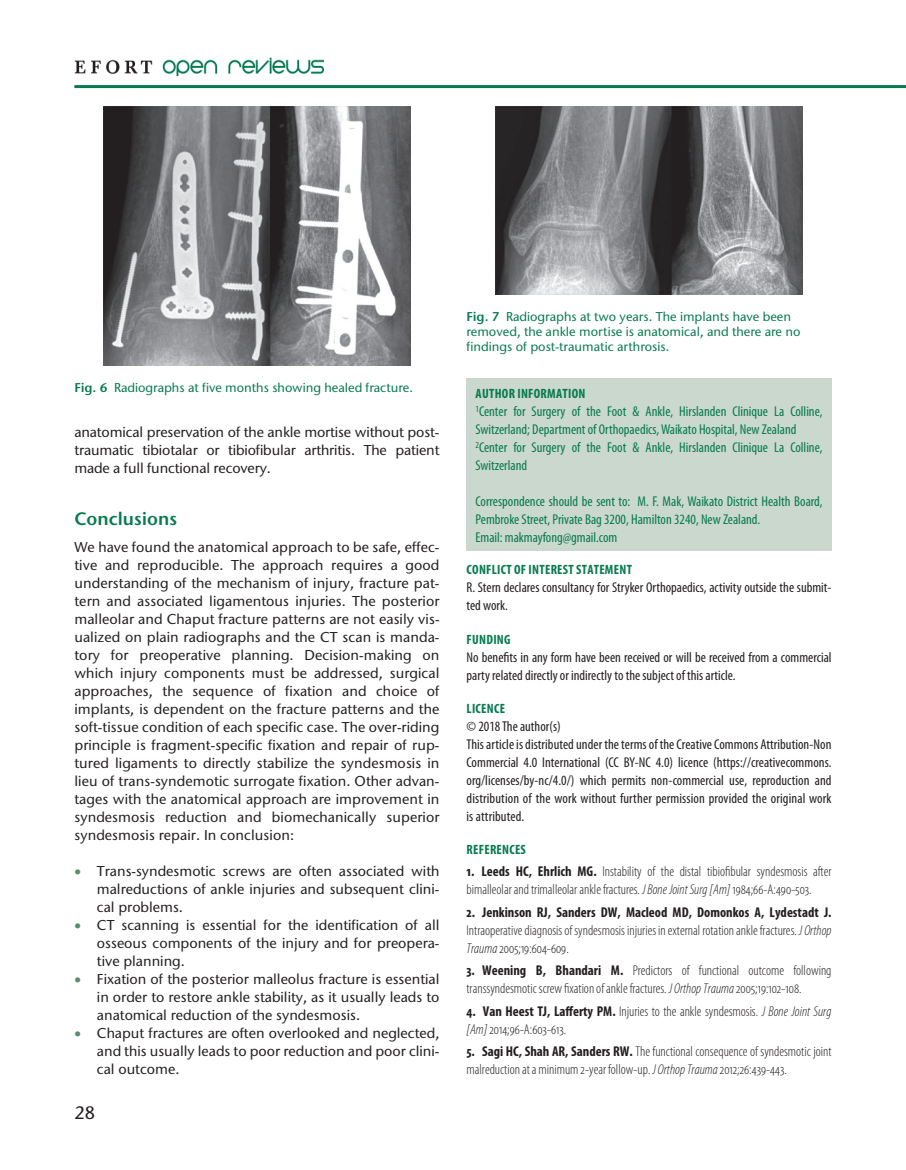
<style>
.page{position:relative;width:906px;height:1170px;background:#fff}
.page>*{position:absolute;margin:0;border:0;box-sizing:border-box;transform-origin:0 0}
.t1{font:600 18px "Stone Sans ITC Pro";color:#077a4e}
.t2{font:500 18px "Stone Sans ITC Pro";color:#231f20}
.t3{font:500 14.25px/18px "Stone Sans ITC Pro";color:#231f20;text-align:justify}
.t4{font:300 condensed 14.25px/18px "Myriad Pro";color:#231f20}
.t5{font:condensed 14.25px/18px "Myriad Pro";letter-spacing:.005em;color:#231f20}
.t6{font:condensed 14.25px/18px "Myriad Pro";color:#077a4e}
.t7{font:700 condensed 13.5px "Myriad Pro";letter-spacing:.02em;color:#077a4e}
.t8{font:500 12.75px/15px "Stone Sans ITC Pro";color:#077a4e}
.s1{font-weight:600}
.s2{color:#578f6e}
.s3{font-weight:700}
.s4{font-style:italic}
</style>
<div class="page">
<img style="left:74px;top:57px;width:250px;height:19px">
<hr style="left:74px;top:85px;width:832px;height:3px;background:#077a4e">
<div style="left:466px;top:378px;width:365px;height:172px;background:#cad8cd"></div>
<img style="left:104px;top:106px;width:306px;height:259px">
<img style="left:496px;top:106px;width:306px;height:188px">
<p class="t8" style="left:74px;top:380px;width:340px"><span class="s1">Fig. 6</span> Radiographs at five months showing healed fracture.</p>
<p class="t3" style="left:74px;top:422px;width:366px">anatomical preservation of the ankle mortise without post&shy;traumatic tibiotalar or tibiofibular arthritis. The patient made a full functional recovery.</p>
<p class="t1" style="left:74px;top:507px;width:104px">Conclusions</p>
<p class="t3" style="left:74px;top:538px;width:367px">We have found the anatomical approach to be safe, effec&shy;tive and reproducible. The approach requires a good understanding of the mechanism of injury, fracture pat&shy;tern and associated ligamentous injuries. The posterior malleolar and Chaput fracture patterns are not easily vis&shy;ualized on plain radiographs and the CT scan is manda&shy;tory for preoperative planning. Decision-making on which injury components must be addressed, surgical approaches, the sequence of fixation and choice of implants, is dependent on the fracture patterns and the soft-tissue condition of each specific case. The over-riding principle is fragment-specific fixation and repair of rup&shy;tured ligaments to directly stabilize the syndesmosis in lieu of trans-syndemotic surrogate fixation. Other advan&shy;tages with the anatomical approach are improvement in syndesmosis reduction and biomechanically superior syndesmosis repair. In conclusion:</p>
<p class="t3" style="left:97px;top:862px;width:344px;text-indent:-23px"><span class="s2">•</span> Trans-syndesmotic screws are often associated with malreductions of ankle injuries and subsequent clini&shy;cal problems.</p>
<p class="t3" style="left:97px;top:916px;width:344px;text-indent:-23px"><span class="s2">•</span> CT scanning is essential for the identification of all osseous components of the injury and for preopera&shy;tive planning.</p>
<p class="t3" style="left:97px;top:970px;width:344px;text-indent:-23px"><span class="s2">•</span> Fixation of the posterior malleolus fracture is essential in order to restore ankle stability, as it usually leads to anatomical reduction of the syndesmosis.</p>
<p class="t3" style="left:97px;top:1024px;width:344px;text-indent:-23px"><span class="s2">•</span> Chaput fractures are often overlooked and neglected, and this usually leads to poor reduction and poor clini&shy;cal outcome.</p>
<p class="t2" style="left:74px;top:1101px;width:22px">28</p>
<p class="t8" style="left:466px;top:309px;width:335px"><span class="s1">Fig. 7</span> Radiographs at two years. The implants have been removed, the ankle mortise is anatomical, and there are no findings of post-traumatic arthrosis.</p>
<p class="t7" style="left:475px;top:385px;width:111px">Author Information</p>
<p class="t6" style="left:475px;top:402px;width:348px"><sup>1</sup>Center for Surgery of the Foot &amp; Ankle, Hirslanden Clinique La Colline, Switzerland; Department of Orthopaedics, Waikato Hospital, New Zealand <sup>2</sup>Center for Surgery of the Foot &amp; Ankle, Hirslanden Clinique La Colline, Switzerland</p>
<p class="t6" style="left:475px;top:492px;width:348px">Correspondence should be sent to: M. F. Mak, Waikato District Health Board,<br>Pembroke Street, Private Bag 3200, Hamilton 3240, New Zealand.<br>Email: makmayfong@gmail.com</p>
<p class="t7" style="left:466px;top:561px;width:167px">Conflict of interest statement</p>
<p class="t5" style="left:466px;top:578px;width:366px">R. Stern declares consultancy for Stryker Orthopaedics, activity outside the submit&shy;ted work.</p>
<p class="t7" style="left:466px;top:630px;width:45px">Funding</p>
<p class="t5" style="left:466px;top:647px;width:366px">No benefits in any form have been received or will be received from a commercial party related directly or indirectly to the subject of this article.</p>
<p class="t7" style="left:466px;top:699px;width:40px">Licence</p>
<p class="t5" style="left:466px;top:716px;width:366px">© 2018 The author(s)<br>This article is distributed under the terms of the Creative Commons Attribution-Non Commercial 4.0 International (CC BY-NC 4.0) licence (https://creativecommons. org/licenses/by-nc/4.0/) which permits non-commercial use, reproduction and distribution of the work without further permission provided the original work is attributed.</p>
<p class="t7" style="left:466px;top:840px;width:61px">References</p>
<p class="t4" style="left:466px;top:862px;width:366px"><span class="s3">1. Leeds HC, Ehrlich MG.</span> Instability of the distal tibiofibular syndesmosis after bimalleolar and trimalleolar ankle fractures. <span class="s4">J Bone Joint Surg [Am]</span> 1984;66-A:490-503.</p>
<p class="t4" style="left:466px;top:903px;width:366px;text-align:justify"><span class="s3">2. Jenkinson RJ, Sanders DW, Macleod MD, Domonkos A, Lydestadt J.<br></span>Intraoperative diagnosis of syndesmosis injuries in external rotation ankle fractures. <span class="s4">J Orthop Trauma</span> 2005;19:604-609.</p>
<p class="t4" style="left:466px;top:961px;width:366px"><span class="s3">3. Weening B, Bhandari M.</span> Predictors of functional outcome following transsyndesmotic screw fixation of ankle fractures. <span class="s4">J Orthop Trauma</span> 2005;19:102-108.</p>
<p class="t4" style="left:466px;top:1002px;width:366px"><span class="s3">4. Van Heest TJ, Lafferty PM.</span> Injuries to the ankle syndesmosis. <span class="s4">J Bone Joint Surg [Am]</span> 2014;96-A:603-613.</p>
<p class="t4" style="left:466px;top:1042px;width:366px"><span class="s3">5. Sagi HC, Shah AR, Sanders RW.</span> The functional consequence of syndesmotic joint malreduction at a minimum 2-year follow-up. <span class="s4">J Orthop Trauma</span> 2012;26:439-443.</p>
</div>
